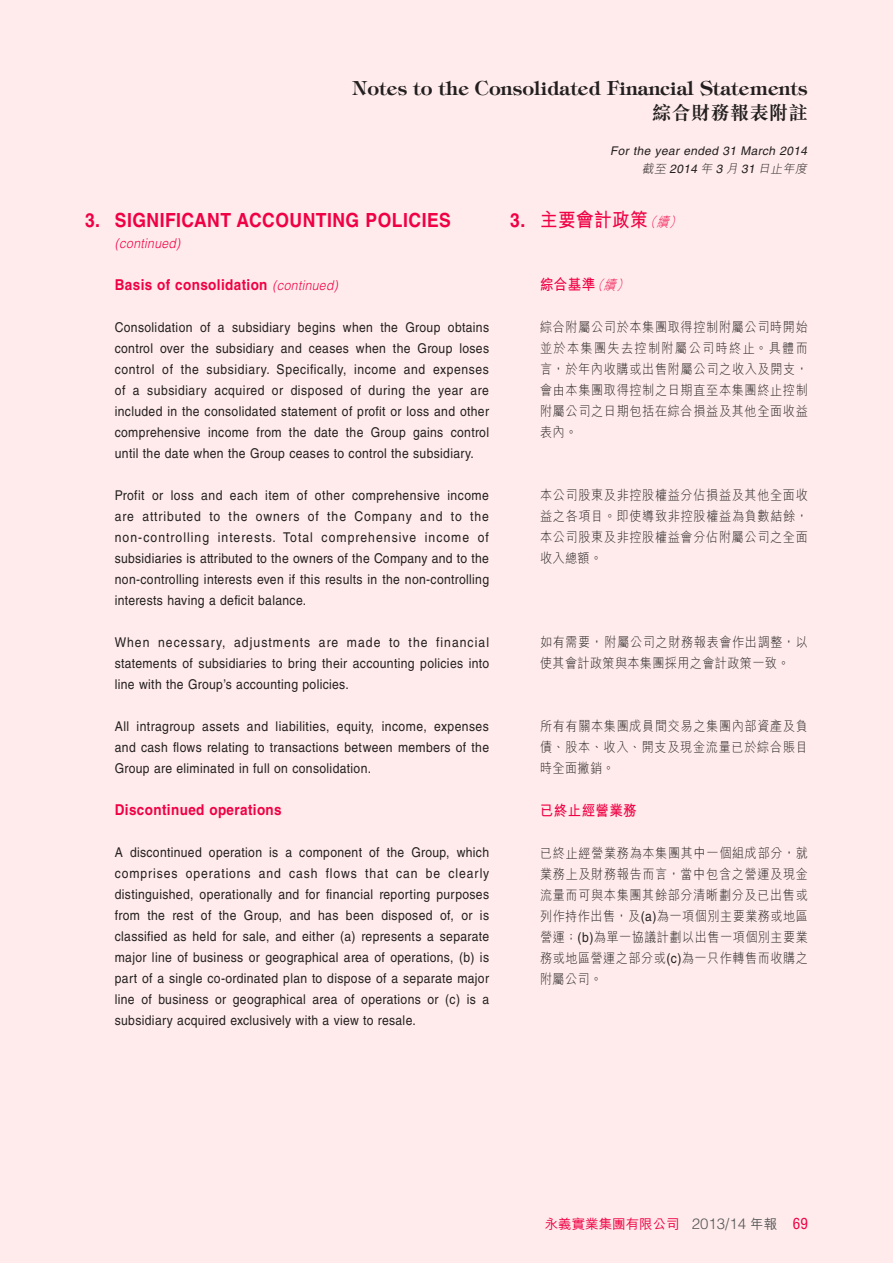
<style>
.page{position:relative;width:893px;height:1263px;background:#ffebeb}
.page>*{position:absolute;margin:0;border:0;box-sizing:border-box;transform-origin:0 0}
.t1{font:600 19.5px "Tiffany Std";color:#231f20}
.t2{font:700 19.5px "Helvetica LT Std";letter-spacing:.03em;color:#f00044;scale:.9 1}
.t3{font:700 19.5px "M Hei HK";letter-spacing:.03em;color:#f00044;scale:.9 1}
.t4{font:700 19.5px "M Sung HK";color:#231f20}
.t5{font:700 15px "Helvetica LT Std";letter-spacing:.03em;color:#f00044;scale:.9 1}
.t6{font:700 15px "M Hei HK";letter-spacing:.03em;color:#f00044;scale:.9 1}
.t7{font:13.5px/21px "Helvetica LT Std";letter-spacing:.03em;color:#231f20;text-align:justify;scale:.9 1}
.t8{font:300 13.5px/21px "M Hei HK";letter-spacing:.05em;color:#231f20;text-align:justify;scale:.9 1}
.t9{font:300 13.5px/21px "M Hei HK";letter-spacing:.03em;color:#231f20;scale:.9 1}
.t10{font:500 13.5px "M Hei HK";color:#f00044}
.t11{font:italic 300 13.5px "Helvetica LT Std";letter-spacing:.03em;color:#f00044;scale:.9 1}
.t12{font:italic 12px "Helvetica LT Std";color:#231f20}
.t13{font:italic 300 12px "M Hei HK";color:#231f20}
.s1{font-weight:300;font-style:italic;font-size:13.5px}
.s2{font-family:"Helvetica LT Std";font-weight:400}
.s3{font-family:"Helvetica LT Std"}
.s4{font-family:"Helvetica LT Std";font-weight:300;font-size:15px;color:#57585a}
.s5{color:#57585a}
.s6{font-family:"Helvetica LT Std";font-weight:400;font-stretch:condensed;font-size:15px}
</style>
<div class="page">
<h1 class="t1" style="left:353px;top:76px;width:457px">Notes to the Consolidated Financial Statements</h1>
<h1 class="t4" style="left:652px;top:99px;width:158px">綜合財務報表附註</h1>
<h1 class="t2" style="left:85px;top:208px;width:408px">3. SIGNIFICANT ACCOUNTING POLICIES</h1>
<p class="t11" style="left:115px;top:234px;width:74px">(continued)</p>
<p class="t5" style="left:115px;top:275px;width:249px">Basis of consolidation <span class="s1">(continued)</span></p>
<p class="t7" style="left:115px;top:316px;width:417px">Consolidation of a subsidiary begins when the Group obtains control over the subsidiary and ceases when the Group loses control of the subsidiary. Specifically, income and expenses of a subsidiary acquired or disposed of during the year are included in the consolidated statement of profit or loss and other comprehensive income from the date the Group gains control until the date when the Group ceases to control the subsidiary.</p>
<p class="t7" style="left:115px;top:484px;width:417px">Profit or loss and each item of other comprehensive income are attributed to the owners of the Company and to the non-controlling interests. Total comprehensive income of subsidiaries is attributed to the owners of the Company and to the non-controlling interests even if this results in the non-controlling interests having a deficit balance.</p>
<p class="t7" style="left:115px;top:631px;width:417px">When necessary, adjustments are made to the financial statements of subsidiaries to bring their accounting policies into line with the Group’s accounting policies.</p>
<p class="t7" style="left:115px;top:715px;width:417px">All intragroup assets and liabilities, equity, income, expenses and cash flows relating to transactions between members of the Group are eliminated in full on consolidation.</p>
<p class="t5" style="left:115px;top:800px;width:187px">Discontinued operations</p>
<p class="t7" style="left:115px;top:841px;width:417px">A discontinued operation is a component of the Group, which comprises operations and cash flows that can be clearly distinguished, operationally and for financial reporting purposes from the rest of the Group, and has been disposed of, or is classified as held for sale, and either (a) represents a separate major line of business or geographical area of operations, (b) is part of a single co-ordinated plan to dispose of a separate major line of business or geographical area of operations or (c) is a subsidiary acquired exclusively with a view to resale.</p>
<p class="t12" style="left:610px;top:144px;width:201px">For the year ended 31 March 2014</p>
<p class="t13" style="left:642px;top:160px;width:170px">截至 <span class="s2">2014</span> 年 <span class="s2">3</span> 月 <span class="s2">31</span> 日止年度</p>
<h1 class="t3" style="left:510px;top:205px;width:197px"><span class="s3">3.</span> 主要會計政策<span class="s1">（續）</span></h1>
<p class="t6" style="left:540px;top:273px;width:105px">綜合基準<span class="s1">（續）</span></p>
<p class="t8" style="left:540px;top:316px;width:299px">綜合附屬公司於本集團取得控制附屬公司時開始並於本集團失去控制附屬公司時終止。具體而言，於年內收購或出售附屬公司之收入及開支，會由本集團取得控制之日期直至本集團終止控制附屬公司之日期包括在綜合損益及其他全面收益表內。</p>
<p class="t8" style="left:540px;top:484px;width:299px">本公司股東及非控股權益分佔損益及其他全面收益之各項目。即使導致非控股權益為負數結餘，本公司股東及非控股權益會分佔附屬公司之全面收入總額。</p>
<p class="t9" style="left:540px;top:631px;width:299px">如有需要，附屬公司之財務報表會作出調整，以使其會計政策與本集團採用之會計政策一致。</p>
<p class="t8" style="left:540px;top:715px;width:299px">所有有關本集團成員間交易之集團內部資產及負債、股本、收入、開支及現金流量已於綜合賬目時全面撇銷。</p>
<p class="t6" style="left:540px;top:800px;width:109px">已終止經營業務</p>
<p class="t8" style="left:540px;top:842px;width:299px">已終止經營業務為本集團其中一個組成部分，就業務上及財務報告而言，當中包含之營運及現金流量而可與本集團其餘部分清晰劃分及已出售或列作持作出售，及<span class="s2">(a)</span>為一項個別主要業務或地區營運；<span class="s2">(b)</span>為單一協議計劃以出售一項個別主要業務或地區營運之部分或<span class="s2">(c)</span>為一只作轉售而收購之附屬公司。</p>
<p class="t10" style="left:545px;top:1214px;width:265px">永義實業集團有限公司 <span class="s4">2013/14</span> <span class="s5">年報</span> <span class="s6">69</span></p>
</div>
